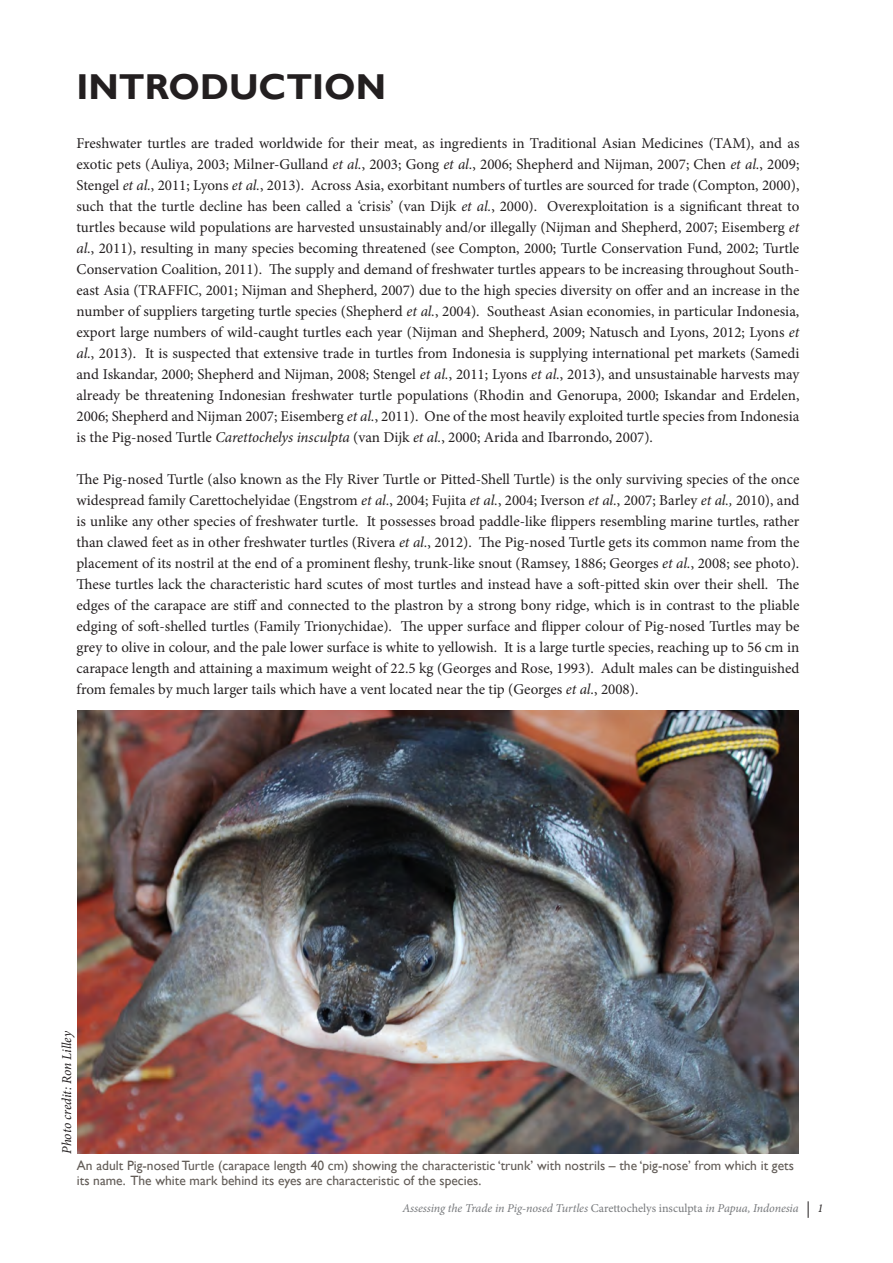
<style>
.page{position:relative;width:893px;height:1263px;background:#fff}
.page>*{position:absolute;margin:0;border:0;box-sizing:border-box;transform-origin:0 0}
.t1{font:700 36px "Gill Sans";color:#231f20}
.Paragraph_content{font:15px/21px "Minion Pro";color:#231f20;text-align:justify}
.Photo_caption{font:13.5px/15px "Gill Sans";color:#625c57}
.Photo_credit{font:italic 13.5px "Minion Pro";letter-spacing:-.01em;color:#231f20}
.t2{font:italic 12px "Minion Pro";letter-spacing:-.01em;color:#76787b}
.t3{font:italic 12px "Minion Pro";color:#231f20}
.s1{font-style:italic}
.s2{font-style:normal}
</style>
<div class="page">
<svg style="left:808px;top:1201px;width:1px;height:17px"></svg>
<img style="left:77px;top:710px;width:722px;height:444px">
<p class="t1" style="left:77px;top:65px;width:311px">INTRODUCTION</p>
<p class="Paragraph_content" style="left:77px;top:133px;width:724px">Freshwater turtles are traded worldwide for their meat, as ingredients in Traditional Asian Medicines (TAM), and as exotic pets (Auliya, 2003; Milner-Gulland <span class="s1">et al.</span>, 2003; Gong <span class="s1">et al.</span>, 2006; Shepherd and Nijman, 2007; Chen <span class="s1">et al.</span>, 2009; Stengel <span class="s1">et al.</span>, 2011; Lyons <span class="s1">et al.</span>, 2013). Across Asia, exorbitant numbers of turtles are sourced for trade (Compton, 2000), such that the turtle decline has been called a ‘crisis’ (van Dijk <span class="s1">et al.</span>, 2000). Overexploitation is a significant threat to turtles because wild populations are harvested unsustainably and/or illegally (Nijman and Shepherd, 2007; Eisemberg <span class="s1">et al.</span>, 2011), resulting in many species becoming threatened (see Compton, 2000; Turtle Conservation Fund, 2002; Turtle Conservation Coalition, 2011). The supply and demand of freshwater turtles appears to be increasing throughout South&shy;east Asia (TRAFFIC, 2001; Nijman and Shepherd, 2007) due to the high species diversity on offer and an increase in the number of suppliers targeting turtle species (Shepherd <span class="s1">et al.</span>, 2004). Southeast Asian economies, in particular Indonesia, export large numbers of wild-caught turtles each year (Nijman and Shepherd, 2009; Natusch and Lyons, 2012; Lyons <span class="s1">et al.</span>, 2013). It is suspected that extensive trade in turtles from Indonesia is supplying international pet markets (Samedi and Iskandar, 2000; Shepherd and Nijman, 2008; Stengel <span class="s1">et al.</span>, 2011; Lyons <span class="s1">et al.</span>, 2013), and unsustainable harvests may already be threatening Indonesian freshwater turtle populations (Rhodin and Genorupa, 2000; Iskandar and Erdelen, 2006; Shepherd and Nijman 2007; Eisemberg <span class="s1">et al.</span>, 2011). One of the most heavily exploited turtle species from Indonesia is the Pig-nosed Turtle <span class="s1">Carettochelys insculpta</span> (van Dijk <span class="s1">et al.</span>, 2000; Arida and Ibarrondo, 2007).</p>
<p class="Paragraph_content" style="left:77px;top:469px;width:724px">The Pig-nosed Turtle (also known as the Fly River Turtle or Pitted-Shell Turtle) is the only surviving species of the once widespread family Carettochelyidae (Engstrom <span class="s1">et al.</span>, 2004; Fujita <span class="s1">et al.</span>, 2004; Iverson <span class="s1">et al.</span>, 2007; Barley <span class="s1">et al.,</span> 2010), and is unlike any other species of freshwater turtle. It possesses broad paddle-like flippers resembling marine turtles, rather than clawed feet as in other freshwater turtles (Rivera <span class="s1">et al.</span>, 2012). The Pig-nosed Turtle gets its common name from the placement of its nostril at the end of a prominent fleshy, trunk-like snout (Ramsey, 1886; Georges <span class="s1">et al.</span>, 2008; see photo).<br>These turtles lack the characteristic hard scutes of most turtles and instead have a soft-pitted skin over their shell. The edges of the carapace are stiff and connected to the plastron by a strong bony ridge, which is in contrast to the pliable edging of soft-shelled turtles (Family Trionychidae). The upper surface and flipper colour of Pig-nosed Turtles may be grey to olive in colour, and the pale lower surface is white to yellowish. It is a large turtle species, reaching up to 56 cm in carapace length and attaining a maximum weight of 22.5 kg (Georges and Rose, 1993). Adult males can be distinguished from females by much larger tails which have a vent located near the tip (Georges <span class="s1">et al.</span>, 2008).</p>
<p class="Photo_credit" style="left:58px;top:1154px;width:125px;rotate:-90deg">Photo credit: Ron Lilley</p>
<p class="Photo_caption" style="left:77px;top:1158px;width:718px">An adult Pig-nosed Turtle (carapace length 40 cm) showing the characteristic ‘trunk’ with nostrils – the ‘pig-nose’ from which it gets its name. The white mark behind its eyes are characteristic of the species.</p>
<p class="t2" style="left:402px;top:1200px;width:398px">Assessing the Trade in Pig-nosed Turtles <span class="s2">Carettochelys insculpta</span> in Papua, Indonesia</p>
<p class="t3" style="left:817px;top:1200px;width:7px">1</p>
</div>
